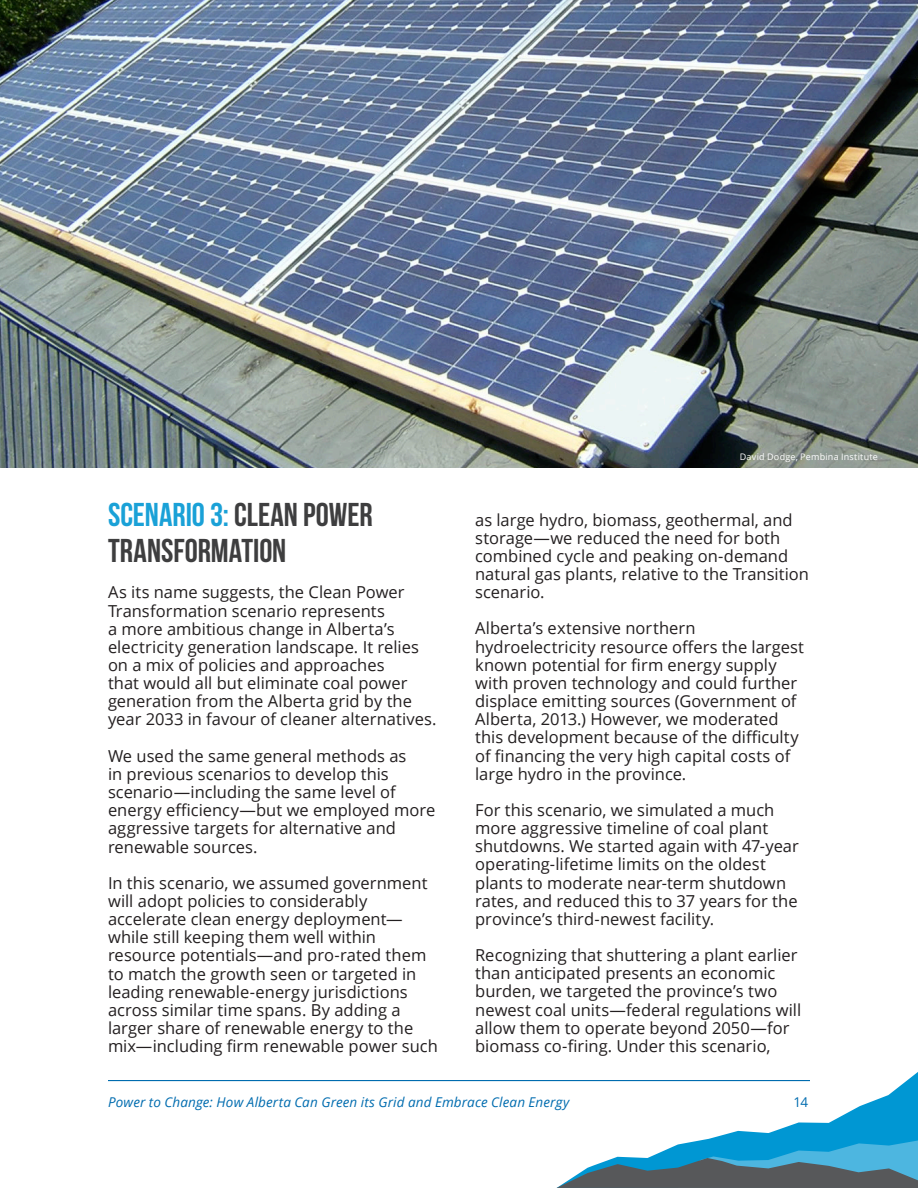
<style>
.page{position:relative;width:918px;height:1188px;background:#fff}
.page>*{position:absolute;margin:0;border:0;box-sizing:border-box;transform-origin:0 0}
.heading_2{font:33px/36.3px "Bebas Neue";color:#3e3e3f}
.t1{font:16.5px/18.1px "Open Sans";color:#231f20}
.t2{font:italic 13.5px "Open Sans";letter-spacing:.01em;color:#006caf}
.t3{font:13.5px "Open Sans";color:#006caf}
.photo_caption{font:9px "Open Sans";letter-spacing:.025em;color:#fff}
.s1{color:#1aa1d7}
</style>
<div class="page">
<hr style="left:108px;top:1080px;width:702px;height:1px;background:#006caf">
<svg style="left:557px;top:1072px;width:361px;height:116px"></svg>
<img style="left:0;top:0;width:918px;height:467px">
<p class="heading_2" style="left:108px;top:496px;width:266px"><span class="s1">SCENARIO 3:</span> CLEAN POWER<br>TRANSFORMATION</p>
<p class="t1" style="left:108px;top:583px;width:330px">As its name suggests, the Clean Power Transformation scenario represents<br>a more ambitious change in Alberta’s electricity generation landscape. It relies on a mix of policies and approaches<br>that would all but eliminate coal power generation from the Alberta grid by the year 2033 in favour of cleaner alternatives.</p>
<p class="t1" style="left:108px;top:746px;width:329px">We used the same general methods as<br>in previous scenarios to develop this scenario—including the same level of energy efficiency—but we employed more aggressive targets for alternative and renewable sources.</p>
<p class="t1" style="left:108px;top:873px;width:331px">In this scenario, we assumed government will adopt policies to considerably accelerate clean energy deployment— while still keeping them well within resource potentials—and pro-rated them to match the growth seen or targeted in leading renewable-energy jurisdictions across similar time spans. By adding a larger share of renewable energy to the mix—including firm renewable power such</p>
<p class="photo_caption" style="left:740px;top:450px;width:140px">David Dodge, Pembina Institute</p>
<p class="t1" style="left:475px;top:510px;width:335px">as large hydro, biomass, geothermal, and storage—we reduced the need for both combined cycle and peaking on-demand natural gas plants, relative to the Transition scenario.</p>
<p class="t1" style="left:475px;top:619px;width:330px">Alberta’s extensive northern hydroelectricity resource offers the largest known potential for firm energy supply with proven technology and could further displace emitting sources (Government of Alberta, 2013.) However, we moderated this development because of the difficulty of financing the very high capital costs of large hydro in the province.</p>
<p class="t1" style="left:475px;top:800px;width:325px">For this scenario, we simulated a much more aggressive timeline of coal plant shutdowns. We started again with 47-year operating-lifetime limits on the oldest plants to moderate near-term shutdown rates, and reduced this to 37 years for the province’s third-newest facility.</p>
<p class="t1" style="left:475px;top:946px;width:328px">Recognizing that shuttering a plant earlier than anticipated presents an economic burden, we targeted the province’s two newest coal units—federal regulations will allow them to operate beyond 2050—for biomass co-firing. Under this scenario,</p>
<p class="t2" style="left:108px;top:1093px;width:463px">Power to Change: How Alberta Can Green its Grid and Embrace Clean Energy</p>
<p class="t3" style="left:793px;top:1093px;width:16px">14</p>
</div>
